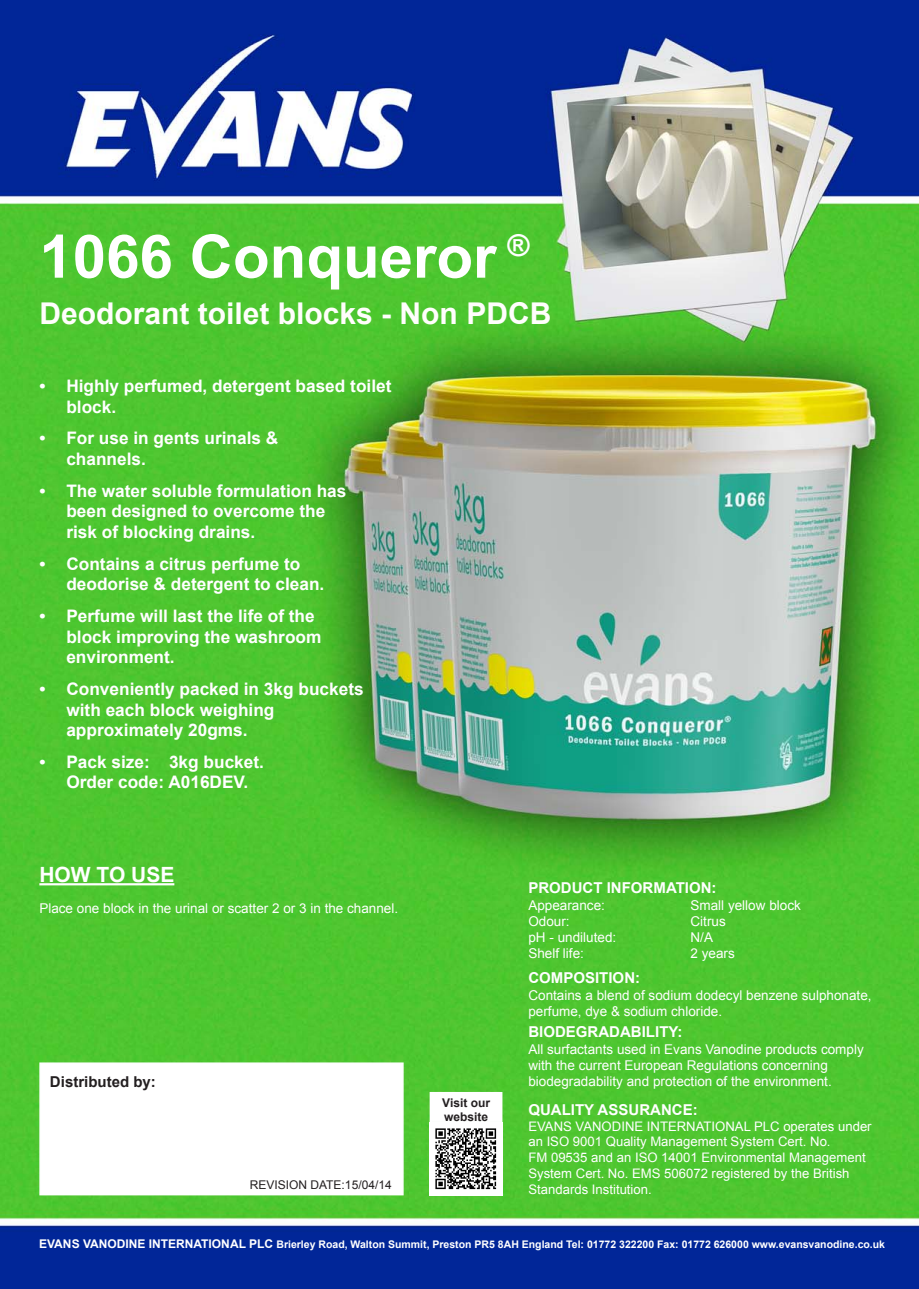
<style>
.page{position:relative;width:919px;height:1289px;background:#fff}
.page>*{position:absolute;margin:0;border:0;box-sizing:border-box;transform-origin:0 0}
.t1{font:700 60px "Arial";color:#fff}
.t2{font:700 30px "Arial";color:#fffefc}
.t3{font:700 30px "Arial";color:#fff}
.t4{font:700 21px "Arial";color:#fff}
.t5{font:700 17.25px/20.7px "Arial";color:#fff}
.t6{font:700 15px "Arial";color:#fff}
.t7{font:700 15px "Arial";color:#231f20}
.t8{font:13.5px/16.2px "Arial";color:#fff}
.t9{font:13.2px/15.8px "Arial";color:#fff}
.t10{font:12px "Arial";color:#231f20}
.t11{font:700 12px/14.4px "Arial";color:#231f20}
.t12{font:700 10.5px "Arial";color:#fff}
.s1{font-size:12px}
</style>
<div class="page">
<img style="left:0;top:0;width:918px;height:1288px">
<hr style="left:39px;top:883px;width:135px;height:2px;background:#fff">
<div style="left:39px;top:1062px;width:364px;height:133px;background:#fff;border:2px solid #fff"></div>
<div style="left:429px;top:1091px;width:73px;height:31px;background:#fff;border:2px solid #fff"></div>
<img style="left:429px;top:1122px;width:73px;height:73px">
<p class="t1" style="left:39px;top:216px;width:458px">1066 Conqueror</p>
<p class="t3" style="left:507px;top:225px;width:24px">®</p>
<p class="t2" style="left:39px;top:293px;width:513px">Deodorant toilet blocks - Non PDCB</p>
<p class="t5" style="left:66px;top:376px;width:326px;text-indent:-27px">• Highly perfumed, detergent based toilet block.</p>
<p class="t5" style="left:66px;top:428px;width:213px;text-indent:-27px">• For use in gents urinals &amp; channels.</p>
<p class="t5" style="left:66px;top:481px;width:281px;text-indent:-27px">• The water soluble formulation has been designed to overcome the risk of blocking drains.</p>
<p class="t5" style="left:66px;top:553px;width:259px;text-indent:-27px">• Contains a citrus perfume to deodorise &amp; detergent to clean.</p>
<p class="t5" style="left:66px;top:606px;width:256px;text-indent:-27px">• Perfume will last the life of the block improving the washroom environment.</p>
<p class="t5" style="left:66px;top:679px;width:299px;text-indent:-27px">• Conveniently packed in 3kg buckets with each block weighing approximately 20gms.</p>
<p class="t5" style="left:66px;top:751px;width:199px;text-indent:-27px">• Pack size: 3kg bucket.<br>Order code: A016DEV.</p>
<p class="t4" style="left:39px;top:860px;width:136px">HOW TO USE</p>
<p class="t8" style="left:39px;top:900px;width:360px">Place one block in the urinal or scatter 2 or 3 in the channel.</p>
<p class="t7" style="left:50px;top:1071px;width:107px">Distributed by:</p>
<p class="t10" style="left:250px;top:1177px;width:143px">REVISION DATE:15/04/14</p>
<p class="t11" style="left:442px;top:1095px;width:49px">Visit our website</p>
<p class="t6" style="left:528px;top:878px;width:190px">PRODUCT INFORMATION:</p>
<p class="t8" style="left:528px;top:896px;width:78px">Appearance:</p>
<p class="t8" style="left:690px;top:896px;width:112px">Small yellow block</p>
<p class="t8" style="left:528px;top:913px;width:43px">Odour:</p>
<p class="t8" style="left:690px;top:913px;width:37px">Citrus</p>
<p class="t8" style="left:528px;top:929px;width:89px">pH - undiluted:</p>
<p class="t8" style="left:690px;top:929px;width:24px">N/A</p>
<p class="t8" style="left:528px;top:945px;width:57px">Shelf life:</p>
<p class="t8" style="left:690px;top:945px;width:46px">2 years</p>
<p class="t6" style="left:528px;top:968px;width:113px">COMPOSITION:</p>
<p class="t8" style="left:528px;top:986px;width:344px">Contains a blend of sodium dodecyl benzene sulphonate, perfume, dye &amp; sodium chloride.</p>
<p class="t6" style="left:528px;top:1022px;width:155px">BIODEGRADABILITY:</p>
<p class="t8" style="left:528px;top:1040px;width:337px">All surfactants used in Evans Vanodine products comply</p>
<p class="t8" style="left:528px;top:1057px;width:301px">with the current European Regulations concerning</p>
<p class="t8" style="left:528px;top:1073px;width:305px">biodegradability and protection of the environment.</p>
<p class="t6" style="left:528px;top:1099px;width:171px">QUALITY ASSURANCE:</p>
<p class="t9" style="left:528px;top:1118px;width:345px">EVANS VANODINE INTERNATIONAL PLC operates under an ISO 9001 Quality Management System Cert. No.<br>FM 09535 and an ISO 14001 Environmental Management System Cert. No. EMS 506072 registered by the British Standards Institution.</p>
<p class="t12" style="left:39px;top:1236px;width:847px"><span class="s1">EVANS VANODINE INTERNATIONAL PLC</span> Brierley Road, Walton Summit, Preston PR5 8AH England Tel: 01772 322200 Fax: 01772 626000 www.evansvanodine.co.uk</p>
</div>
